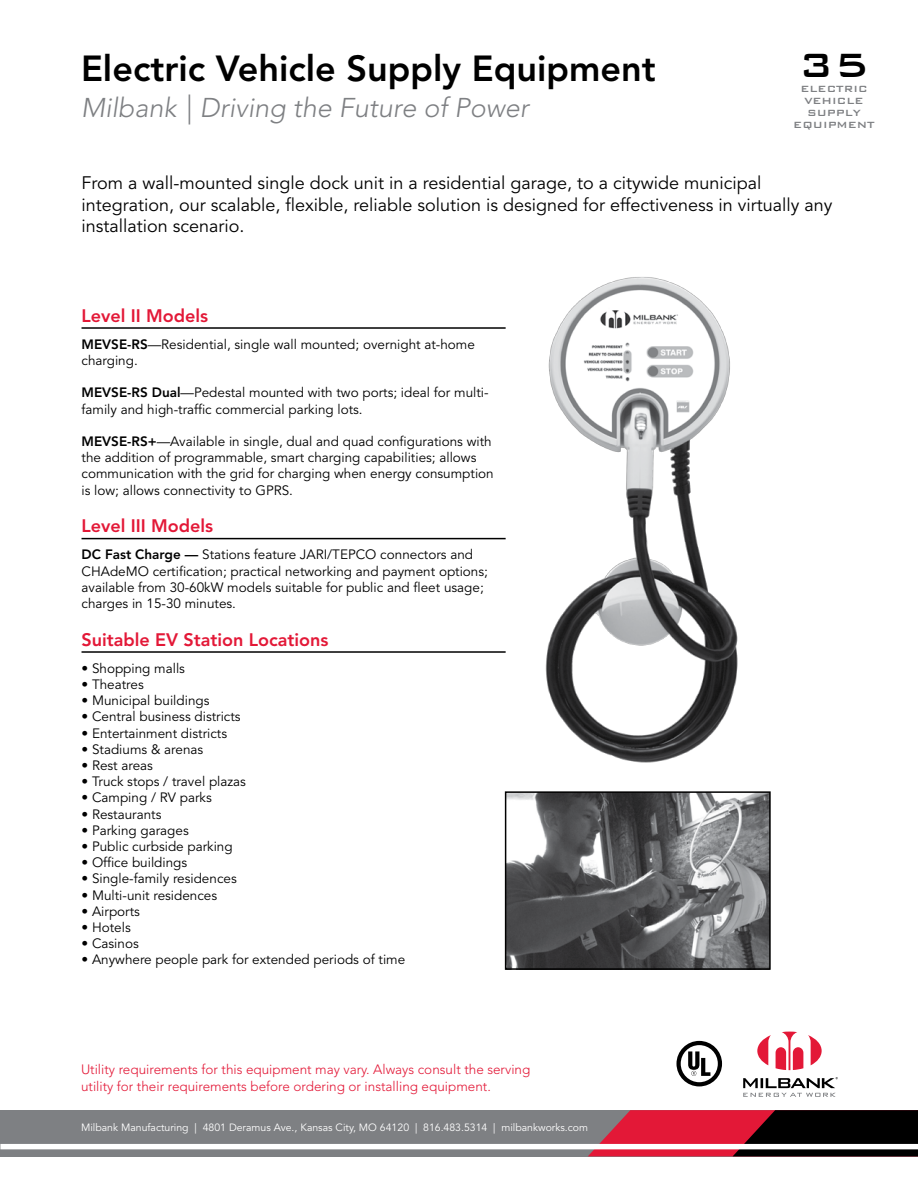
<style>
.page{position:relative;width:918px;height:1188px;background:#fff}
.page>*{position:absolute;margin:0;border:0;box-sizing:border-box;transform-origin:0 0}
.t1{font:700 45px "AG Bank Gothic Pln";color:#000}
.t2{font:800 36px "Avenir LT Std";color:#000}
.t3{font:italic 300 27px "Avenir LT Std";color:#7e8083}
.t4{font:18px/21.6px "Avenir LT Std";color:#000}
.t5{font:800 18px "Avenir LT Std";color:#e31837}
.t6{font:13.5px/16.2px "Avenir LT Std";color:#000}
.t7{font:300 13.5px/16.5px "Avenir LT Std";color:#e31837}
.t8{font:700 12px/12px "AG Bank Gothic Pln";color:#7e8083;text-align:center}
.t9{font:10.5px "Avenir LT Std";color:#fff}
.s1{font-weight:800}
</style>
<div class="page">
<div style="left:0;top:1110px;width:918px;height:46px;background:#7e8083"></div>
<svg style="left:588px;top:1110px;width:330px;height:46px;background:#6d1422"></svg>
<div style="left:0;top:1144px;width:918px;height:6px;background:#fff"></div>
<svg style="left:676px;top:1041px;width:46px;height:45px"></svg>
<svg style="left:757px;top:1032px;width:65px;height:38px"></svg>
<svg style="left:743px;top:1077px;width:95px;height:20px"></svg>
<img style="left:545px;top:277px;width:193px;height:486px">
<img style="left:508px;top:794px;width:260px;height:173px">
<div style="left:505px;top:791px;width:266px;height:179px;border:2px solid #000"></div>
<hr style="left:82px;top:327px;width:424px;height:2px;background:#000">
<hr style="left:82px;top:538px;width:424px;height:1px;background:#000">
<hr style="left:82px;top:651px;width:424px;height:2px;background:#000">
<h2 class="t2" style="left:81px;top:47px;width:576px">Electric Vehicle Supply Equipment</h2>
<h3 class="t3" style="left:81px;top:92px;width:449px">Milbank | Driving the Future of Power</h3>
<h1 class="t1" style="left:799px;top:43px;width:71px">35</h1>
<p class="t8" style="left:793px;top:83px;width:83px">ELECTRIC<br>VEHICLE<br>SUPPLY<br>EQUIPMENT</p>
<h3 class="t4" style="left:82px;top:173px;width:752px">From a wall-mounted single dock unit in a residential garage, to a citywide municipal integration, our scalable, flexible, reliable solution is designed for effectiveness in virtually any installation scenario.</h3>
<h3 class="t5" style="left:82px;top:305px;width:128px">Level II Models</h3>
<p class="t6" style="left:82px;top:336px;width:395px"><span class="s1">MEVSE-RS</span>—Residential, single wall mounted; overnight at-home charging.</p>
<p class="t6" style="left:82px;top:385px;width:409px"><span class="s1">MEVSE-RS Dual</span>—Pedestal mounted with two ports; ideal for multi&shy;family and high-traffic commercial parking lots.</p>
<p class="t6" style="left:82px;top:434px;width:414px"><span class="s1">MEVSE-RS+</span>—Available in single, dual and quad configurations with the addition of programmable, smart charging capabilities; allows communication with the grid for charging when energy consumption is low; allows connectivity to GPRS.</p>
<h3 class="t5" style="left:82px;top:516px;width:133px">Level III Models</h3>
<p class="t6" style="left:82px;top:547px;width:408px"><span class="s1">DC Fast Charge —</span> Stations feature JARI/TEPCO connectors and CHAdeMO certification; practical networking and payment options; available from 30-60kW models suitable for public and fleet usage; charges in 15-30 minutes.</p>
<h3 class="t5" style="left:82px;top:629px;width:248px">Suitable EV Station Locations</h3>
<p class="t6" style="left:82px;top:660px;width:105px">• Shopping malls</p>
<p class="t6" style="left:82px;top:677px;width:64px">• Theatres</p>
<p class="t6" style="left:82px;top:693px;width:129px">• Municipal buildings</p>
<p class="t6" style="left:82px;top:709px;width:161px">• Central business districts</p>
<p class="t6" style="left:82px;top:725px;width:147px">• Entertainment districts</p>
<p class="t6" style="left:82px;top:741px;width:123px">• Stadiums &amp; arenas</p>
<p class="t6" style="left:82px;top:758px;width:73px">• Rest areas</p>
<p class="t6" style="left:82px;top:774px;width:166px">• Truck stops / travel plazas</p>
<p class="t6" style="left:82px;top:790px;width:132px">• Camping / RV parks</p>
<p class="t6" style="left:82px;top:806px;width:81px">• Restaurants</p>
<p class="t6" style="left:82px;top:822px;width:109px">• Parking garages</p>
<p class="t6" style="left:82px;top:839px;width:153px">• Public curbside parking</p>
<p class="t6" style="left:82px;top:855px;width:107px">• Office buildings</p>
<p class="t6" style="left:82px;top:871px;width:157px">• Single-family residences</p>
<p class="t6" style="left:82px;top:887px;width:137px">• Multi-unit residences</p>
<p class="t6" style="left:82px;top:903px;width:60px">• Airports</p>
<p class="t6" style="left:82px;top:920px;width:51px">• Hotels</p>
<p class="t6" style="left:82px;top:936px;width:59px">• Casinos</p>
<p class="t6" style="left:82px;top:952px;width:325px">• Anywhere people park for extended periods of time</p>
<p class="t7" style="left:81px;top:1062px;width:451px">Utility requirements for this equipment may vary. Always consult the serving utility for their requirements before ordering or installing equipment.</p>
<p class="t9" style="left:81px;top:1122px;width:509px">Milbank Manufacturing | 4801 Deramus Ave., Kansas City, MO 64120 | 816.483.5314 | milbankworks.com</p>
</div>
